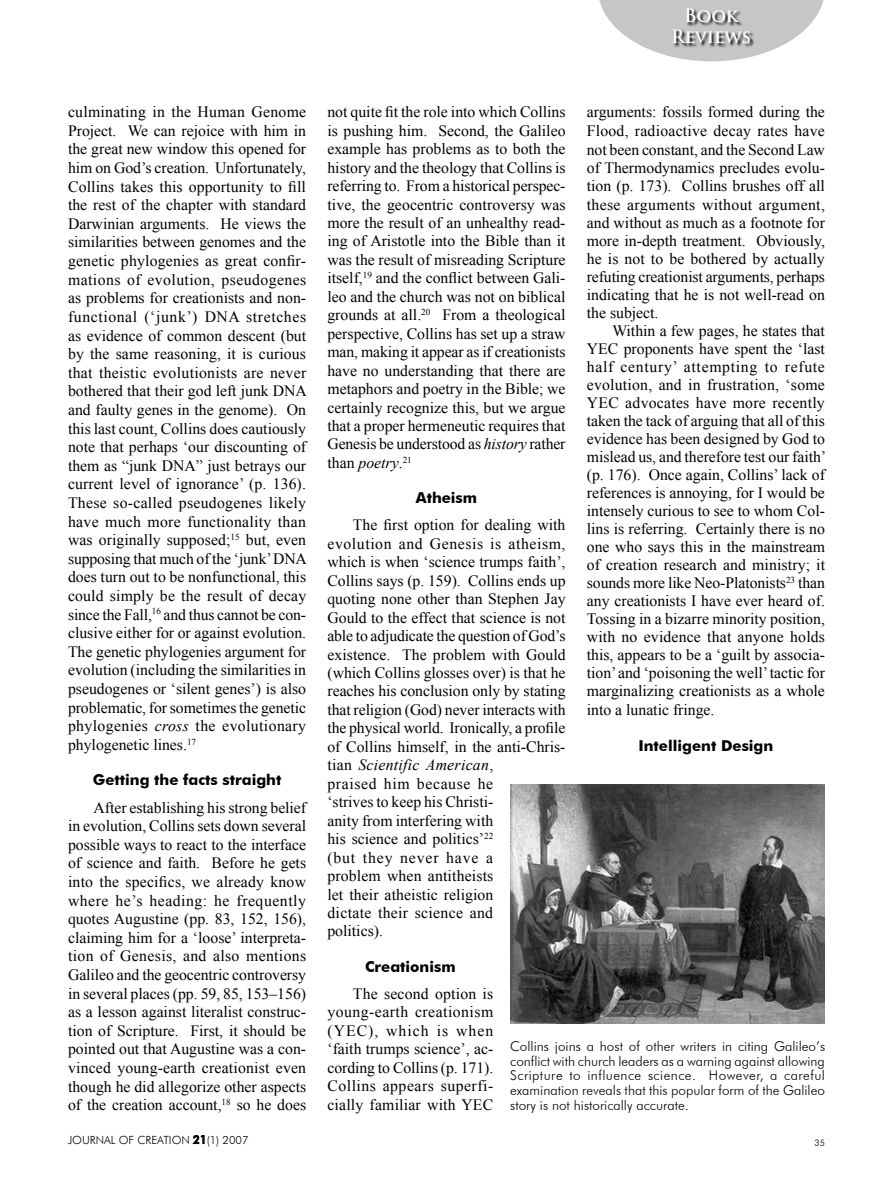
<style>
.page{position:relative;width:893px;height:1191px;background:#fff}
.page>*{position:absolute;margin:0;border:0;box-sizing:border-box;transform-origin:0 0}
.t1{font:700 18px/21px "Trajan Pro";color:#fff;text-align:center}
.t2{font:15.75px/18.6px "Times New Roman";color:#000;text-align:justify}
.t3{font:700 15px "Futura BT";color:#000}
.t4{font:300 13.5px/14.7px "Futura BT";color:#000;text-align:justify}
.t5{font:300 11.25px "Futura BT";color:#000}
.t6{font:300 9px "Futura BT";color:#000}
.s1{font-style:italic}
.s2{font-weight:500}
</style>
<div class="page">
<svg style="left:599px;top:0;width:225px;height:61px"></svg>
<svg style="left:672px;top:7px;width:84px;height:41px;background:#a5a6a8"></svg>
<svg style="left:193px;top:1135px;width:11px;height:9px"></svg>
<img style="left:510px;top:784px;width:315px;height:239px">
<p class="t1" style="left:671px;top:5px;width:82px">Book<br>Reviews</p>
<p class="t2" style="left:68px;top:102px;width:240px">culminating in the Human Genome Project. We can rejoice with him in the great new window this opened for him on God’s creation. Unfortunately, Collins takes this opportunity to fill the rest of the chapter with standard Darwinian arguments. He views the similarities between genomes and the genetic phylogenies as great confir&shy;mations of evolution, pseudogenes as problems for creationists and non&shy;functional (‘junk’) DNA stretches as evidence of common descent (but by the same reasoning, it is curious that theistic evolutionists are never bothered that their god left junk DNA and faulty genes in the genome). On this last count, Collins does cautiously note that perhaps ‘our discounting of them as “junk DNA” just betrays our current level of ignorance’ (p. 136).<br>These so-called pseudogenes likely have much more functionality than was originally supposed;<sup>15</sup> but, even supposing that much of the ‘junk’ DNA does turn out to be nonfunctional, this could simply be the result of decay since the Fall,<sup>16</sup> and thus cannot be con&shy;clusive either for or against evolution.<br>The genetic phylogenies argument for evolution (including the similarities in pseudogenes or ‘silent genes’) is also problematic, for sometimes the genetic phylogenies <span class="s1">cross</span> the evolutionary phylogenetic lines.<sup>17</sup></p>
<p class="t3" style="left:93px;top:771px;width:190px">Getting the facts straight</p>
<p class="t2" style="left:68px;top:797px;width:240px;text-indent:26px">After establishing his strong belief in evolution, Collins sets down several possible ways to react to the interface of science and faith. Before he gets into the specifics, we already know where he’s heading: he frequently quotes Augustine (pp. 83, 152, 156), claiming him for a ‘loose’ interpreta&shy;tion of Genesis, and also mentions Galileo and the geocentric controversy in several places (pp. 59, 85, 153–156) as a lesson against literalist construc&shy;tion of Scripture. First, it should be pointed out that Augustine was a con&shy;vinced young-earth creationist even though he did allegorize other aspects of the creation account,<sup>18</sup> so he does</p>
<p class="t5" style="left:68px;top:1132px;width:182px">JOURNAL OF CREATION <span class="s2">21</span>(1) 2007</p>
<p class="t2" style="left:327px;top:102px;width:240px">not quite fit the role into which Collins is pushing him. Second, the Galileo example has problems as to both the history and the theology that Collins is referring to. From a historical perspec&shy;tive, the geocentric controversy was more the result of an unhealthy read&shy;ing of Aristotle into the Bible than it was the result of misreading Scripture itself,<sup>19</sup> and the conflict between Gali&shy;leo and the church was not on biblical grounds at all.<sup>20</sup> From a theological perspective, Collins has set up a straw man, making it appear as if creationists have no understanding that there are metaphors and poetry in the Bible; we certainly recognize this, but we argue that a proper hermeneutic requires that Genesis be understood as <span class="s1">history</span> rather than <span class="s1">poetry</span>.<sup>21</sup></p>
<p class="t3" style="left:416px;top:489px;width:63px">Atheism</p>
<p class="t2" style="left:327px;top:515px;width:240px;text-align:left;text-indent:26px">The first option for dealing with evolution and Genesis is atheism, which is when ‘science trumps faith’,<br>Collins says (p. 159). Collins ends up quoting none other than Stephen Jay<br>Gould to the effect that science is not able to adjudicate the question of God’s existence. The problem with Gould (which Collins glosses over) is that he reaches his conclusion only by stating that religion (God) never interacts with the physical world. Ironically, a profile of Collins himself, in the anti-Chris&shy;tian <span class="s1">Scientific American</span>,<br>praised him because he<br>‘strives to keep his Christi-<br>anity from interfering with<br>his science and politics’<sup>22<br></sup>(but they never have a<br>problem when antitheists<br>let their atheistic religion<br>dictate their science and<br>politics).</p>
<p class="t3" style="left:365px;top:957px;width:92px">Creationism</p>
<p class="t2" style="left:327px;top:984px;width:167px;text-indent:26px">The second option is young-earth creationism (YEC), which is when ‘faith trumps science’, ac&shy;cording to Collins (p. 171).<br>Collins appears superfi&shy;cially familiar with YEC</p>
<p class="t2" style="left:587px;top:103px;width:240px;line-height:18.1px">arguments: fossils formed during the Flood, radioactive decay rates have not been constant, and the Second Law of Thermodynamics precludes evolu&shy;tion (p. 173). Collins brushes off all these arguments without argument, and without as much as a footnote for more in-depth treatment. Obviously, he is not to be bothered by actually refuting creationist arguments, perhaps indicating that he is not well-read on the subject.</p>
<p class="t2" style="left:587px;top:321px;width:241px;line-height:18px;text-indent:26px">Within a few pages, he states that YEC proponents have spent the ‘last half century’ attempting to refute evolution, and in frustration, ‘some YEC advocates have more recently taken the tack of arguing that all of this evidence has been designed by God to mislead us, and therefore test our faith’ (p. 176). Once again, Collins’ lack of references is annoying, for I would be intensely curious to see to whom Col&shy;lins is referring. Certainly there is no one who says this in the mainstream of creation research and ministry; it sounds more like Neo-Platonists<sup>23</sup> than any creationists I have ever heard of.<br>Tossing in a bizarre minority position, with no evidence that anyone holds this, appears to be a ‘guilt by associa&shy;tion’ and ‘poisoning the well’ tactic for marginalizing creationists as a whole into a lunatic fringe.</p>
<p class="t3" style="left:638px;top:737px;width:136px">Intelligent Design</p>
<p class="t4" style="left:510px;top:1038px;width:316px">Collins joins a host of other writers in citing Galileo’s conflict with church leaders as a warning against allowing Scripture to influence science. However, a careful examination reveals that this popular form of the Galileo story is not historically accurate.</p>
<p class="t6" style="left:815px;top:1137px;width:12px">35</p>
</div>
